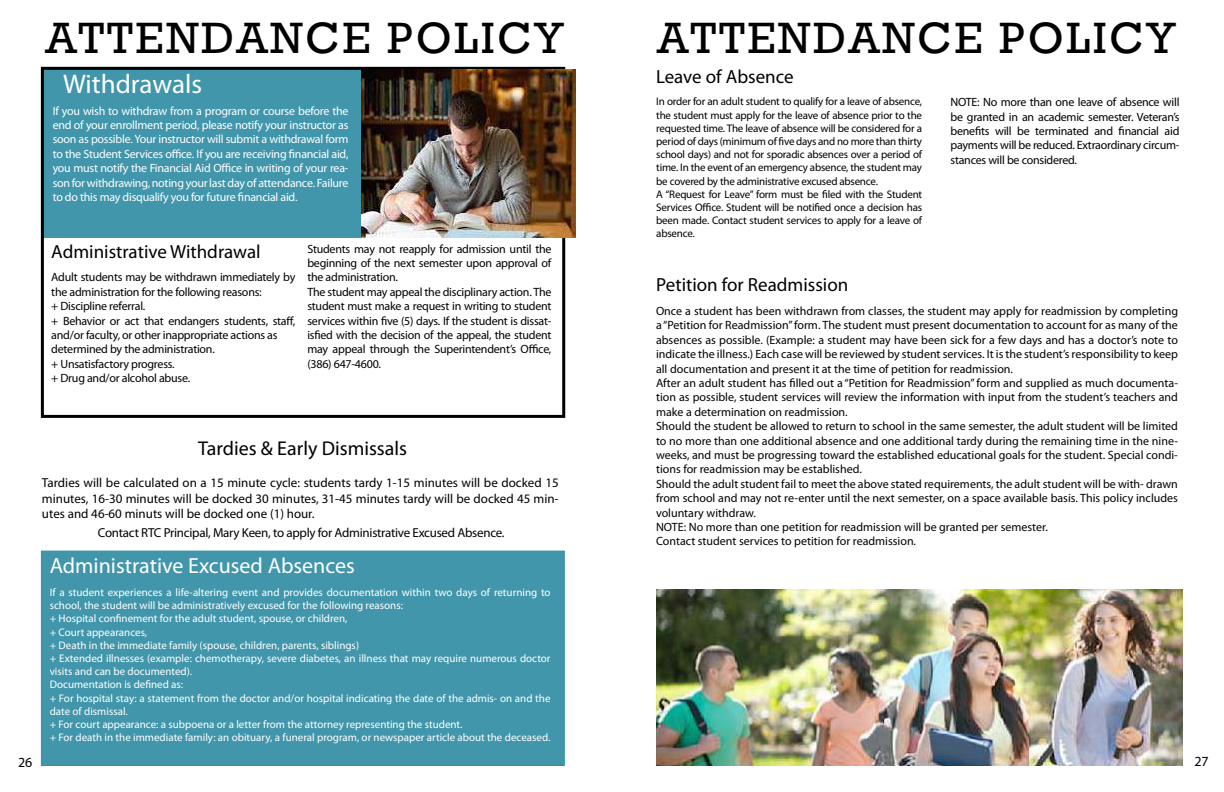
<style>
.page{position:relative;width:1224px;height:792px;background:#fff}
.page>*{position:absolute;margin:0;border:0;box-sizing:border-box;transform-origin:0 0}
.t1{font:45px "Rockwell";letter-spacing:.06em;color:#000}
.t2{font:27px "Myriad Pro";color:#fff}
.t3{font:22px "Myriad Pro";color:#fff}
.t4{font:20px "Myriad Pro";color:#000}
.t5{font:19px "Myriad Pro";color:#000}
.t6{font:14px "Myriad Pro";color:#000}
.t7{font:13px/15.6px "Myriad Pro";letter-spacing:-.02em;color:#000;text-align:justify}
.t8{font:12px/14.4px "Myriad Pro";color:#000;text-align:justify}
.t9{font:12px/14.4px "Myriad Pro";letter-spacing:-.02em;color:#000}
.t10{font:12px/14.4px "Myriad Pro";letter-spacing:-.02em;color:#fff;text-align:justify}
.t11{font:11px/13.2px "Myriad Pro";color:#fff}
.t12{font:11px/13.2px "Myriad Pro";letter-spacing:-.02em;color:#000}
</style>
<div class="page">
<div style="left:42px;top:68px;width:517px;height:169px;background:#4196ab"></div>
<div style="left:41px;top:551px;width:524px;height:215px;background:#4196ab;border:1px solid #3391a5"></div>
<div style="left:41px;top:67px;width:524px;height:351px;border:3px solid #000"></div>
<img style="left:362px;top:69px;width:214px;height:168px">
<img style="left:656px;top:590px;width:527px;height:176px">
<h1 class="t1" style="left:45px;top:12px;width:520px">ATTENDANCE POLICY</h1>
<h2 class="t2" style="left:63px;top:67px;width:141px">Withdrawals</h2>
<p class="t10" style="left:53px;top:103px;width:297px">If you wish to withdraw from a program or course before the end of your enrollment period, please notify your instructor as soon as possible. Your instructor will submit a withdrawal form to the Student Services office. If you are receiving financial aid, you must notify the Financial Aid Office in writing of your rea&shy;son for withdrawing, noting your last day of attendance. Failure to do this may disqualify you for future financial aid.</p>
<h3 class="t5" style="left:51px;top:240px;width:211px">Administrative Withdrawal</h3>
<p class="t9" style="left:51px;top:270px;width:246px">Adult students may be withdrawn immediately by the administration for the following reasons:<br>+ Discipline referral.<br>+ Behavior or act that endangers students, staff, and/or faculty, or other inappropriate actions as determined by the administration.<br>+ Unsatisfactory progress.<br>+ Drug and/or alcohol abuse.</p>
<p class="t9" style="left:307px;top:241px;width:246px">Students may not reapply for admission until the beginning of the next semester upon approval of the administration.<br>The student may appeal the disciplinary action. The student must make a request in writing to student services within five (5) days. If the student is dissat&shy;isfied with the decision of the appeal, the student may appeal through the Superintendent’s Office, (386) 647-4600.</p>
<h3 class="t4" style="left:198px;top:436px;width:211px">Tardies &amp; Early Dismissals</h3>
<p class="t7" style="left:42px;top:475px;width:518px">Tardies will be calculated on a 15 minute cycle: students tardy 1-15 minutes will be docked 15 minutes, 16-30 minutes will be docked 30 minutes, 31-45 minutes tardy will be docked 45 min&shy;utes and 46-60 minuts will be docked one (1) hour.</p>
<p class="t7" style="left:98px;top:524px;width:408px">Contact RTC Principal, Mary Keen, to apply for Administrative Excused Absence.</p>
<h3 class="t3" style="left:50px;top:552px;width:307px">Administrative Excused Absences</h3>
<p class="t11" style="left:50px;top:586px;width:503px">If a student experiences a life-altering event and provides documentation within two days of returning to school, the student will be administratively excused for the following reasons:<br>+ Hospital confinement for the adult student, spouse, or children,<br>+ Court appearances,<br>+ Death in the immediate family (spouse, children, parents, siblings)<br>+ Extended illnesses (example: chemotherapy, severe diabetes, an illness that may require numerous doctor visits and can be documented).<br>Documentation is defined as:<br>+ For hospital stay: a statement from the doctor and/or hospital indicating the date of the admis- on and the date of dismissal.<br>+ For court appearance: a subpoena or a letter from the attorney representing the student.<br>+ For death in the immediate family: an obituary, a funeral program, or newspaper article about the deceased.</p>
<h1 class="t1" style="left:657px;top:12px;width:520px">ATTENDANCE POLICY</h1>
<h3 class="t5" style="left:656px;top:65px;width:139px">Leave of Absence</h3>
<p class="t8" style="left:951px;top:95px;width:231px">NOTE: No more than one leave of absence will be granted in an academic semester. Veteran’s benefits will be terminated and financial aid payments will be reduced. Extraordinary circum&shy;stances will be considered.</p>
<p class="t12" style="left:656px;top:95px;width:267px">In order for an adult student to qualify for a leave of absence, the student must apply for the leave of absence prior to the requested time. The leave of absence will be considered for a period of days (minimum of five days and no more than thirty school days) and not for sporadic absences over a period of time. In the event of an emergency absence, the student may be covered by the administrative excused absence.<br>A “Request for Leave” form must be filed with the Student Services Office. Student will be notified once a decision has been made. Contact student services to apply for a leave of absence.</p>
<h3 class="t5" style="left:656px;top:273px;width:194px">Petition for Readmission</h3>
<p class="t8" style="left:656px;top:304px;width:524px;text-align:left">Once a student has been withdrawn from classes, the student may apply for readmission by completing a “Petition for Readmission” form. The student must present documentation to account for as many of the absences as possible. (Example: a student may have been sick for a few days and has a doctor’s note to indicate the illness.) Each case will be reviewed by student services. It is the student’s responsibility to keep all documentation and present it at the time of petition for readmission.<br>After an adult student has filled out a “Petition for Readmission” form and supplied as much documenta&shy;tion as possible, student services will review the information with input from the student’s teachers and make a determination on readmission.<br>Should the student be allowed to return to school in the same semester, the adult student will be limited to no more than one additional absence and one additional tardy during the remaining time in the nine&shy;weeks, and must be progressing toward the established educational goals for the student. Special condi&shy;tions for readmission may be established.<br>Should the adult student fail to meet the above stated requirements, the adult student will be with- drawn from school and may not re-enter until the next semester, on a space available basis. This policy includes voluntary withdraw.<br>NOTE: No more than one petition for readmission will be granted per semester.<br>Contact student services to petition for readmission.</p>
<p class="t6" style="left:18px;top:753px;width:16px">26</p>
<p class="t6" style="left:1194px;top:753px;width:16px">27</p>
</div>
